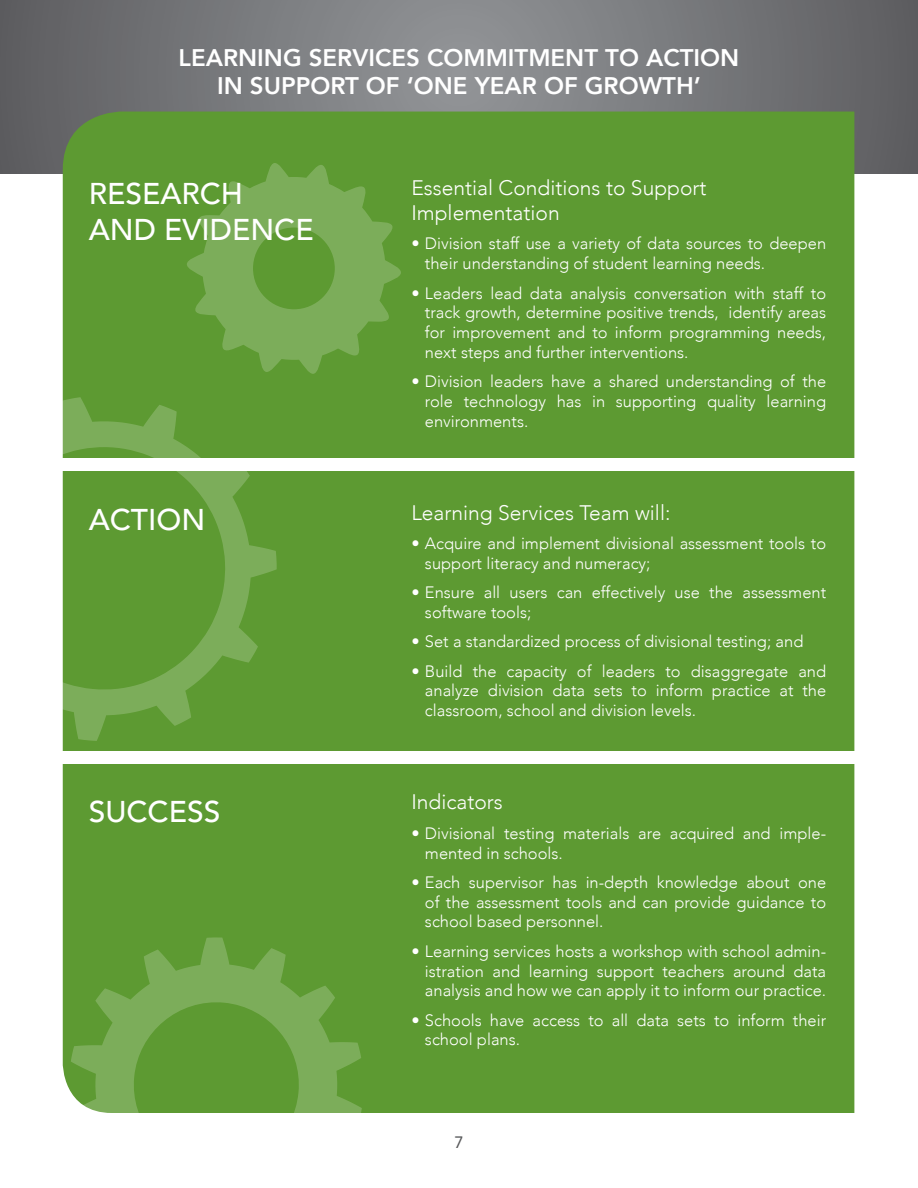
<style>
.page{position:relative;width:918px;height:1188px;background:#fff}
.page>*{position:absolute;margin:0;border:0;box-sizing:border-box;transform-origin:0 0}
.Body_-_Justified{font:500 30px/36px "Avenir";color:#fff}
.CAP_Titles_-_21pt{font:800 24px/28.8px "Avenir";color:#fff;text-align:center}
.Body_-_Justified-2{font:300 21px/25.2px "Avenir";color:#fff}
.bullets_-_white_11{font:300 21px "Avenir";color:#fff}
.bullets_-_white_11-2{font:300 16.5px/19.8px "Avenir";color:#fff}
.Body_-_Justified-3{font:300 16.5px/19.8px "Avenir";color:#fff;text-align:justify}
.Body_-_Justified-4{font:16.5px "Avenir";color:#57585a}
</style>
<div class="page">
<svg style="left:0;top:0;width:918px;height:174px;background:#757779"></svg>
<div style="left:63px;top:112px;width:791px;height:1001px;background:#5d9a32"></div>
<div style="left:44px;top:751px;width:825px;height:13px;background:#fff"></div>
<div style="left:44px;top:458px;width:825px;height:13px;background:#fff"></div>
<svg style="left:62px;top:397px;width:215px;height:344px;background:#6aa243"></svg>
<svg style="left:71px;top:937px;width:291px;height:176px;background:#69a141"></svg>
<svg style="left:187px;top:163px;width:214px;height:211px;background:#6da447"></svg>
<p class="CAP_Titles_-_21pt" style="left:179px;top:41px;width:562px">LEARNING SERVICES COMMITMENT TO ACTION<br>IN SUPPORT OF ‘ONE YEAR OF GROWTH’</p>
<p class="Body_-_Justified" style="left:89px;top:174px;width:227px">RESEARCH<br>AND EVIDENCE</p>
<p class="Body_-_Justified-2" style="left:411px;top:175px;width:296px">Essential Conditions to Support<br>Implementation</p>
<p class="Body_-_Justified-3" style="left:425px;top:234px;width:403px;text-indent:-14px">• Division staff use a variety of data sources to deepen their understanding of student learning needs.</p>
<p class="Body_-_Justified-3" style="left:425px;top:283px;width:403px;text-indent:-14px">• Leaders lead data analysis conversation with staff to track growth, determine positive trends, identify areas for improvement and to inform programming needs, next steps and further interventions.</p>
<p class="Body_-_Justified-3" style="left:425px;top:372px;width:403px;text-indent:-14px">• Division leaders have a shared understanding of the role technology has in supporting quality learning environments.</p>
<p class="Body_-_Justified" style="left:89px;top:500px;width:118px">ACTION</p>
<p class="Body_-_Justified" style="left:89px;top:792px;width:133px">SUCCESS</p>
<p class="bullets_-_white_11" style="left:411px;top:500px;width:261px">Learning Services Team will:</p>
<p class="bullets_-_white_11-2" style="left:425px;top:534px;width:403px;text-indent:-14px">• Acquire and implement divisional assessment tools to support literacy and numeracy;</p>
<p class="bullets_-_white_11-2" style="left:425px;top:583px;width:403px;text-indent:-14px">• Ensure all users can effectively use the assessment software tools;</p>
<p class="bullets_-_white_11-2" style="left:411px;top:632px;width:393px">• Set a standardized process of divisional testing; and</p>
<p class="bullets_-_white_11-2" style="left:425px;top:661px;width:403px;text-align:justify;text-indent:-14px">• Build the capacity of leaders to disaggregate and analyze division data sets to inform practice at the classroom, school and division levels.</p>
<p class="bullets_-_white_11" style="left:411px;top:790px;width:93px">Indicators</p>
<p class="bullets_-_white_11-2" style="left:425px;top:823px;width:403px;text-indent:-14px">• Divisional testing materials are acquired and imple&shy;mented in schools.</p>
<p class="bullets_-_white_11-2" style="left:425px;top:872px;width:403px;text-align:justify;text-indent:-14px">• Each supervisor has in-depth knowledge about one of the assessment tools and can provide guidance to school based personnel.</p>
<p class="bullets_-_white_11-2" style="left:425px;top:941px;width:403px;text-align:justify;text-indent:-14px">• Learning services hosts a workshop with school admin&shy;istration and learning support teachers around data analysis and how we can apply it to inform our practice.</p>
<p class="bullets_-_white_11-2" style="left:425px;top:1010px;width:403px;text-indent:-14px">• Schools have access to all data sets to inform their school plans.</p>
<p class="Body_-_Justified-4" style="left:454px;top:1129px;width:11px">7</p>
</div>
